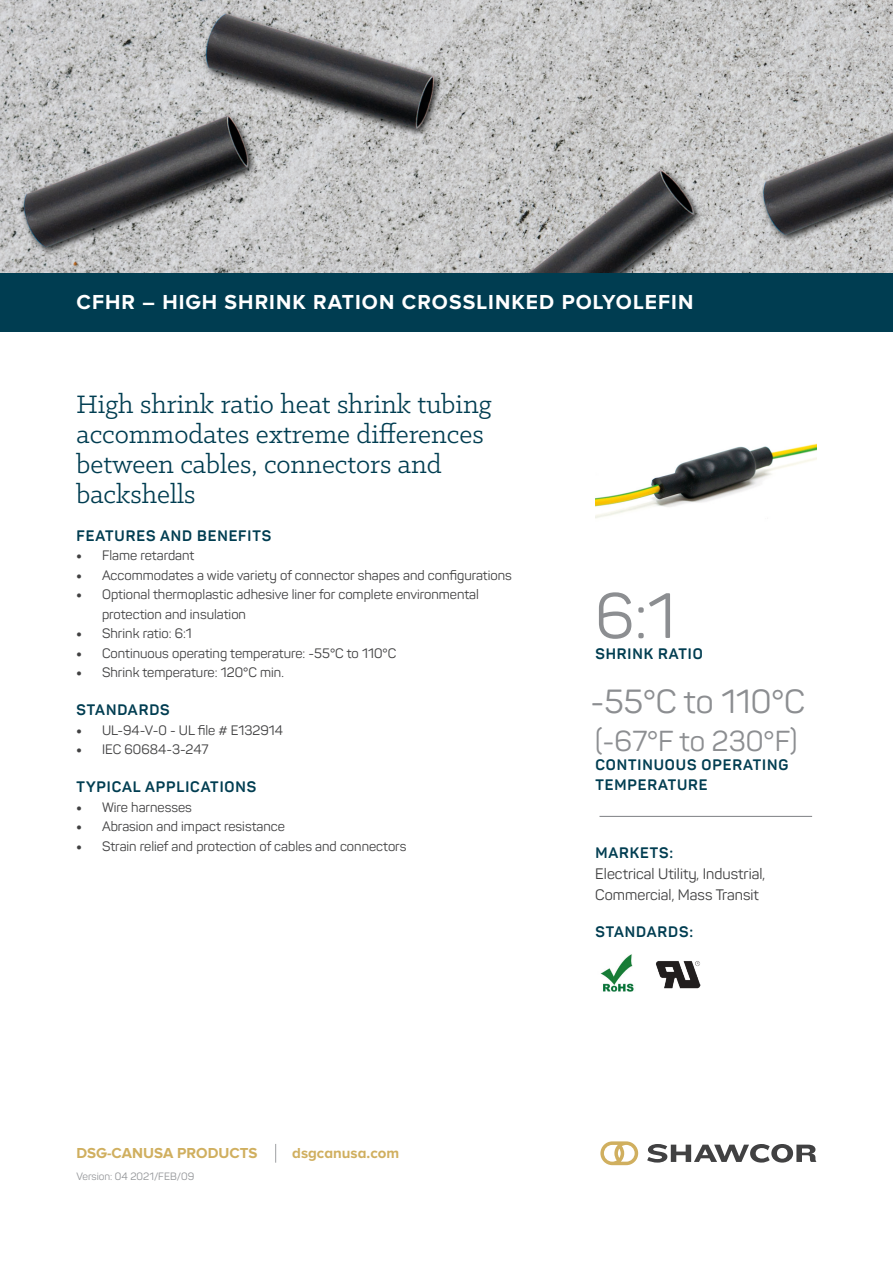
<style>
.page{position:relative;width:893px;height:1263px;background:#fff}
.page>*{position:absolute;margin:0;border:0;box-sizing:border-box;transform-origin:0 0}
.t1{font:63px "Panton";color:#8c8e91}
.t2{font:33px "Panton";color:#8c8e91}
.Paragraph_1{font:28.5px/30px "Klinic Slab";color:#003d51}
.t3{font:28.5px "Panton";color:#8c8e91}
.t4{font:700 21px "Proxima Nova A";letter-spacing:.05em;color:#fff}
.t5{font:700 15px/19.5px "Panton";letter-spacing:.06em;color:#003d51}
.t6{font:15px/21px "Panton";color:#414142}
.t7{font:700 15px "Proxima Nova A";color:#d0af5f}
.t8{font:13.5px/19.5px "Panton";color:#414142}
.t9{font:10.5px "Panton";color:#949699}
.s1{font-weight:900}
.s2{font-weight:700;color:#003d51}
</style>
<div class="page">
<div style="left:0;top:264px;width:893px;height:67px;background:#003d51"></div>
<svg style="left:647px;top:1144px;width:169px;height:18px"></svg>
<svg style="left:600px;top:1141px;width:38px;height:24px"></svg>
<svg style="left:275px;top:1144px;width:1px;height:19px"></svg>
<hr style="left:599px;top:816px;width:213px;height:1px;background:#8c8e91">
<img style="left:0;top:0;width:893px;height:272px">
<img style="left:595px;top:443px;width:221px;height:76px">
<img style="left:600px;top:954px;width:34px;height:38px">
<img style="left:656px;top:961px;width:44px;height:27px">
<p class="t4" style="left:77px;top:290px;width:618px">CFHR – HIGH SHRINK RATION CROSSLINKED POLYOLEFIN</p>
<p class="Paragraph_1" style="left:77px;top:388px;width:417px">High shrink ratio heat shrink tubing accommodates extreme differences between cables, connectors and backshells</p>
<h3 class="t5" style="left:77px;top:525px;width:196px">FEATURES AND BENEFITS</h3>
<p class="t8" style="left:77px;top:546px;width:119px"><span class="s1">•</span> Flame retardant</p>
<p class="t8" style="left:77px;top:565px;width:437px"><span class="s1">•</span> Accommodates a wide variety of connector shapes and configurations</p>
<p class="t8" style="left:102px;top:585px;width:378px;text-indent:-26px"><span class="s1">•</span> Optional thermoplastic adhesive liner for complete environmental protection and insulation</p>
<p class="t8" style="left:77px;top:624px;width:117px"><span class="s1">•</span> Shrink ratio: 6:1</p>
<p class="t8" style="left:77px;top:643px;width:321px"><span class="s1">•</span> Continuous operating temperature: -55°C to 110°C</p>
<p class="t8" style="left:77px;top:663px;width:209px"><span class="s1">•</span> Shrink temperature: 120°C min.</p>
<h3 class="t5" style="left:77px;top:700px;width:95px">STANDARDS</h3>
<p class="t8" style="left:77px;top:720px;width:208px"><span class="s1">•</span> UL-94-V-0 - UL file # E132914</p>
<p class="t8" style="left:77px;top:740px;width:133px"><span class="s1">•</span> IEC 60684-3-247</p>
<h3 class="t5" style="left:77px;top:777px;width:181px">TYPICAL APPLICATIONS</h3>
<p class="t8" style="left:77px;top:797px;width:117px"><span class="s1">•</span> Wire harnesses</p>
<p class="t8" style="left:77px;top:817px;width:210px"><span class="s1">•</span> Abrasion and impact resistance</p>
<p class="t8" style="left:77px;top:836px;width:331px"><span class="s1">•</span> Strain relief and protection of cables and connectors</p>
<p class="t1" style="left:595px;top:577px;width:82px">6:1</p>
<p class="t5" style="left:595px;top:644px;width:109px">SHRINK RATIO</p>
<p class="t2" style="left:591px;top:682px;width:216px">-55°C to 110°C</p>
<p class="t3" style="left:595px;top:723px;width:204px">(-67°F to 230°F)</p>
<p class="t5" style="left:595px;top:755px;width:194px">CONTINUOUS OPERATING<br>TEMPERATURE</p>
<p class="t6" style="left:595px;top:842px;width:171px"><span class="s2">MARKETS:<br></span>Electrical Utility, Industrial,<br>Commercial, Mass Transit</p>
<p class="t5" style="left:595px;top:921px;width:99px">STANDARDS:</p>
<p class="t7" style="left:77px;top:1145px;width:183px">DSG-CANUSA PRODUCTS</p>
<p class="t7" style="left:292px;top:1145px;width:109px">dsgcanusa.com</p>
<p class="t9" style="left:77px;top:1170px;width:119px">Version: 04 2021/FEB/09</p>
</div>
